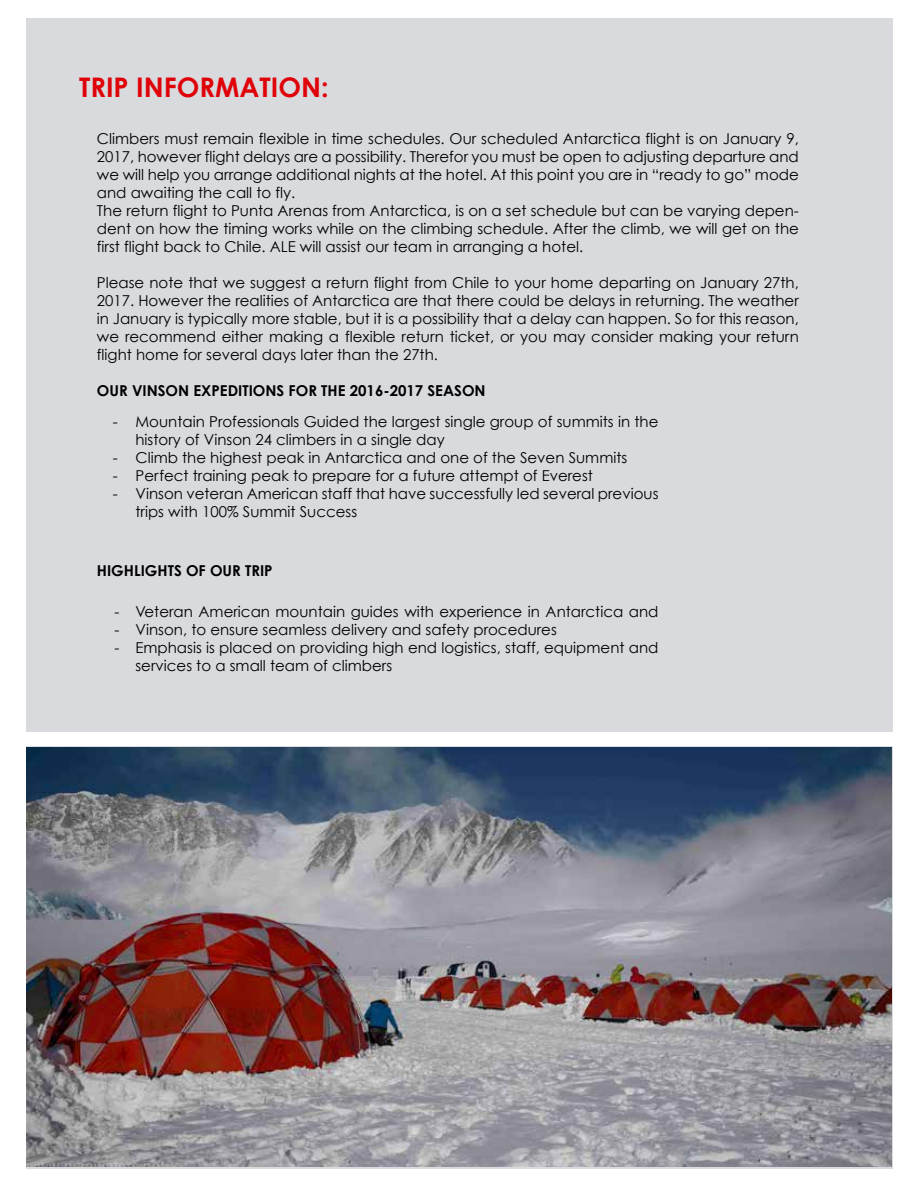
<style>
.page{position:relative;width:918px;height:1188px;background:#fff}
.page>*{position:absolute;margin:0;border:0;box-sizing:border-box;transform-origin:0 0}
.t1{font:700 27px "Century Gothic";color:#df0209}
.t2{font:15px/18px "Century Gothic";color:#000}
.t3{font:700 15px "Century Gothic";color:#000}
</style>
<div class="page">
<div style="left:26px;top:19px;width:866px;height:1150px;background:#d9dade"></div>
<div style="left:12px;top:732px;width:901px;height:14px;background:#fff"></div>
<img style="left:27px;top:748px;width:864px;height:419px">
<h1 class="t1" style="left:79px;top:71px;width:251px">TRIP INFORMATION:</h1>
<p class="t2" style="left:97px;top:130px;width:703px">Climbers must remain flexible in time schedules. Our scheduled Antarctica flight is on January 9, 2017, however flight delays are a possibility. Therefor you must be open to adjusting departure and we will help you arrange additional nights at the hotel. At this point you are in “ready to go” mode and awaiting the call to fly.<br>The return flight to Punta Arenas from Antarctica, is on a set schedule but can be varying depen&shy;dent on how the timing works while on the climbing schedule. After the climb, we will get on the first flight back to Chile. ALE will assist our team in arranging a hotel.</p>
<p class="t2" style="left:97px;top:274px;width:703px;text-align:justify">Please note that we suggest a return flight from Chile to your home departing on January 27th, 2017. However the realities of Antarctica are that there could be delays in returning. The weather in January is typically more stable, but it is a possibility that a delay can happen. So for this reason, we recommend either making a flexible return ticket, or you may consider making your return flight home for several days later than the 27th.</p>
<p class="t3" style="left:97px;top:381px;width:390px">OUR VINSON EXPEDITIONS FOR THE 2016-2017 SEASON</p>
<p class="t2" style="left:113px;top:412px;width:6px">-</p>
<p class="t2" style="left:113px;top:448px;width:6px;text-align:justify">- - -</p>
<p class="t2" style="left:135px;top:412px;width:525px">Mountain Professionals Guided the largest single group of summits in the history of Vinson 24 climbers in a single day<br>Climb the highest peak in Antarctica and one of the Seven Summits Perfect training peak to prepare for a future attempt of Everest<br>Vinson veteran American staff that have successfully led several previous trips with 100% Summit Success</p>
<p class="t3" style="left:97px;top:561px;width:177px">HIGHLIGHTS OF OUR TRIP</p>
<p class="t2" style="left:114px;top:602px;width:6px;text-align:justify">- - -</p>
<p class="t2" style="left:135px;top:602px;width:525px">Veteran American mountain guides with experience in Antarctica and Vinson, to ensure seamless delivery and safety procedures<br>Emphasis is placed on providing high end logistics, staff, equipment and services to a small team of climbers</p>
</div>
